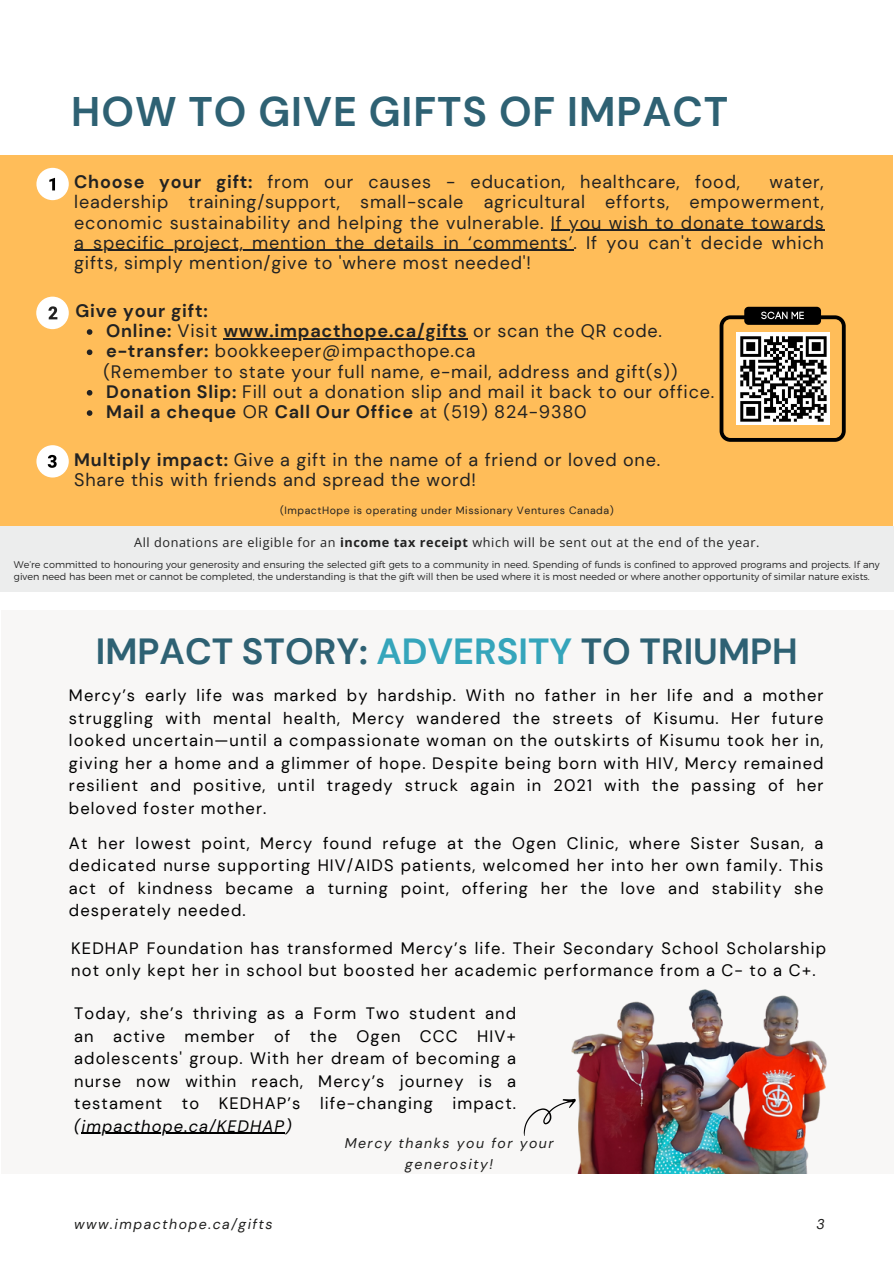
<style>
.page{position:relative;width:894px;height:1264px;background:#fff}
.page>*{position:absolute;margin:0;border:0;box-sizing:border-box;transform-origin:0 0}
.t1{font:700 41.25px "DM Sans";letter-spacing:.025em;color:#2e6173}
.t2{font:700 36.3px "DM Sans";color:#2e6173}
.t3{font:18px/20.2px "DM Sans";letter-spacing:.045em;color:#222}
.t4{font:700 18px "DM Sans";letter-spacing:.045em;color:#222}
.t5{font:16.5px/22.5px "DM Sans";letter-spacing:.065em;color:#000;text-align:justify}
.t6{font:italic 14.1px/20.2px "DM Sans";letter-spacing:.11em;color:#1e1e1d;text-align:center}
.t7{font:12.75px "Open Sans";letter-spacing:.045em;color:#222}
.t8{font:10.5px "DM Sans";letter-spacing:.05em;color:#222}
.t9{font:300 9.6px/12.1px "Montserrat";color:#222}
.s1{font-weight:700}
.s2{font-weight:400}
.s3{color:#35a5bb}
.s4{font-style:italic}
</style>
<div class="page">
<div style="left:0;top:155px;width:892px;height:371px;background:#ffbd59"></div>
<div style="left:36px;top:445px;width:33px;height:32px;background:#fff;border-radius:50%"></div>
<svg style="left:48px;top:455px;width:9px;height:13px"></svg>
<div style="left:36px;top:296px;width:33px;height:33px;background:#fff;border-radius:50%"></div>
<svg style="left:48px;top:306px;width:9px;height:13px"></svg>
<div style="left:36px;top:168px;width:33px;height:32px;background:#fff;border-radius:50%"></div>
<svg style="left:49px;top:178px;width:6px;height:12px"></svg>
<div style="left:0;top:526px;width:893px;height:65px;background:#eceded"></div>
<div style="left:2px;top:610px;width:891px;height:564px;background:#f8f7f6"></div>
<img style="left:571px;top:989px;width:256px;height:184px">
<svg style="left:523px;top:1095px;width:58px;height:41px"></svg>
<svg style="left:87px;top:329px;width:5px;height:6px"></svg>
<hr style="left:224px;top:338px;width:244px;height:1px;background:#222">
<svg style="left:87px;top:349px;width:5px;height:6px"></svg>
<svg style="left:87px;top:390px;width:5px;height:5px"></svg>
<svg style="left:87px;top:410px;width:5px;height:6px"></svg>
<hr style="left:550px;top:230px;width:274px;height:1px;background:#222">
<hr style="left:74px;top:250px;width:499px;height:1px;background:#222">
<hr style="left:81px;top:1132px;width:204px;height:1px;background:#000">
<div style="left:744px;top:307px;width:76px;height:18px;background:#000;border-radius:4px"></div>
<svg style="left:719px;top:311px;width:126px;height:131px"></svg>
<h5 class="t1" style="left:71px;top:85px;width:658px">HOW TO GIVE GIFTS OF IMPACT</h5>
<p class="t3" style="left:74px;top:172px;width:667px"><span class="s1">Choose your gift:</span> from our causes - education, healthcare, food,</p>
<p class="t3" style="left:74px;top:172px;width:751px;text-align:justify;text-indent:695px">water, leadership training/support, small-scale agricultural efforts, empowerment, economic sustainability and helping the vulnerable. If you wish to donate towards</p>
<p class="t3" style="left:74px;top:232px;width:751px">a specific project, mention the details in ‘comments’. If you can't decide which gifts, simply mention/give to 'where most needed'!</p>
<p class="t4" style="left:75px;top:299px;width:134px">Give your gift:</p>
<h4 class="t4" style="left:106px;top:319px;width:557px">Online: <span class="s2">Visit</span> www.impacthope.ca/gifts <span class="s2">or scan the QR code.</span></h4>
<p class="t3" style="left:106px;top:341px;width:371px"><span class="s1">e-transfer:</span> bookkeeper@impacthope.ca</p>
<h3 class="t3" style="left:103px;top:361px;width:612px">(Remember to state your full name, e-mail, address and gift(s))<br><span class="s1">Donation Slip:</span> Fill out a donation slip and mail it back to our office.</h3>
<p class="t4" style="left:106px;top:400px;width:482px">Mail a cheque <span class="s2">OR</span> Call Our Office <span class="s2">at (519) 824-9380</span></p>
<p class="t3" style="left:74px;top:449px;width:587px"><span class="s1">Multiply impact:</span> Give a gift in the name of a friend or loved one.<br>Share this with friends and spread the word!</p>
<h4 class="t8" style="left:280px;top:503px;width:335px">(ImpactHope is operating under Missionary Ventures Canada)</h4>
<h4 class="t7" style="left:134px;top:533px;width:626px">All donations are eligible for an <span class="s1">income tax receipt</span> which will be sent out at the end of the year.</h4>
<p class="t9" style="left:14px;top:557px;width:867px">We’re committed to honouring your generosity and ensuring the selected gift gets to a community in need. Spending of funds is confined to approved programs and projects. If any given need has been met or cannot be completed, the understanding is that the gift will then be used where it is most needed or where another opportunity of similar nature exists.</p>
<p class="t2" style="left:96px;top:628px;width:703px">IMPACT STORY: <span class="s3">ADVERSITY</span> TO TRIUMPH</p>
<h2 class="t5" style="left:69px;top:684px;width:755px">Mercy’s early life was marked by hardship. With no father in her life and a mother struggling with mental health, Mercy wandered the streets of Kisumu. Her future looked uncertain—until a compassionate woman on the outskirts of Kisumu took her in, giving her a home and a glimmer of hope. Despite being born with HIV, Mercy remained resilient and positive, until tragedy struck again in 2021 with the passing of her beloved foster mother.</h2>
<h4 class="t5" style="left:69px;top:832px;width:755px">At her lowest point, Mercy found refuge at the Ogen Clinic, where Sister Susan, a dedicated nurse supporting HIV/AIDS patients, welcomed her into her own family. This act of kindness became a turning point, offering her the love and stability she desperately needed.</h4>
<p class="t5" style="left:71px;top:936px;width:756px">KEDHAP Foundation has transformed Mercy’s life. Their Secondary School Scholarship not only kept her in school but boosted her academic performance from a C- to a C+.</p>
<h4 class="t5" style="left:74px;top:1002px;width:443px">Today, she’s thriving as a Form Two student and an active member of the Ogen CCC HIV+ adolescents' group. With her dream of becoming a nurse now within reach, Mercy’s journey is a testament to KEDHAP’s life-changing impact. <span class="s4">(impacthope.ca/KEDHAP)</span></h4>
<h5 class="t6" style="left:344px;top:1133px;width:210px">Mercy thanks you for your generosity!</h5>
<p class="t6" style="left:74px;top:1213px;width:200px">www.impacthope.ca/gifts</p>
<h4 class="t6" style="left:816px;top:1213px;width:10px">3</h4>
</div>
